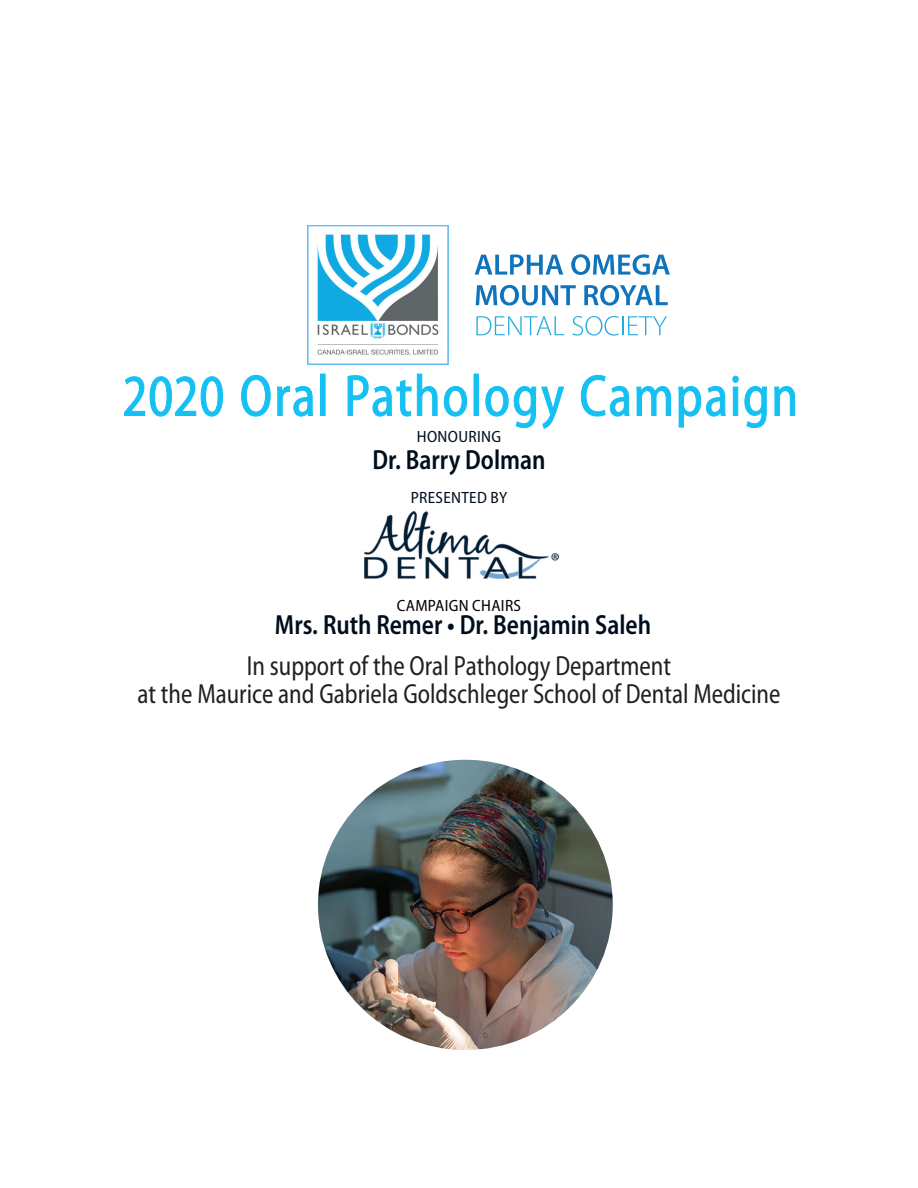
<style>
.page{position:relative;width:918px;height:1188px;background:#fff}
.page>*{position:absolute;margin:0;border:0;box-sizing:border-box;transform-origin:0 0}
.t1{font:semi-condensed 58.8px "Myriad Pro";letter-spacing:.03em;color:#15c0f2;scale:.89 1}
.t2{font:semi-condensed 27.75px/27.8px "Myriad Pro";color:#231f20;text-align:center;scale:.89 1}
.t3{font:600 semi-condensed 27.75px "Myriad Pro";color:#000d1c;scale:.91 1}
.t4{font:semi-condensed 16.35px "Myriad Pro";letter-spacing:.02em;color:#010d1b}
.t5{font:semi-condensed 16.35px "Myriad Pro";letter-spacing:.02em;color:#000001}
</style>
<div class="page">
<svg style="left:124px;top:376px;width:99px;height:41px"></svg>
<svg style="left:241px;top:375px;width:30px;height:42px"></svg>
<svg style="left:277px;top:386px;width:36px;height:31px"></svg>
<div style="left:320px;top:374px;width:5px;height:42px;border:1px solid #15c0f2"></div>
<svg style="left:347px;top:373px;width:91px;height:44px"></svg>
<svg style="left:444px;top:386px;width:23px;height:31px"></svg>
<div style="left:474px;top:374px;width:5px;height:42px;border:1px solid #15c0f2"></div>
<svg style="left:485px;top:386px;width:79px;height:43px"></svg>
<svg style="left:581px;top:375px;width:49px;height:42px"></svg>
<svg style="left:636px;top:386px;width:35px;height:30px"></svg>
<svg style="left:678px;top:386px;width:48px;height:42px"></svg>
<svg style="left:732px;top:376px;width:35px;height:52px"></svg>
<svg style="left:774px;top:386px;width:21px;height:30px"></svg>
<img style="left:317px;top:234px;width:122px;height:122px">
<div style="left:307px;top:225px;width:142px;height:140px;border:1px solid #66bff1"></div>
<img style="left:364px;top:511px;width:195px;height:68px">
<svg style="left:476px;top:316px;width:88px;height:19px"></svg>
<svg style="left:572px;top:316px;width:95px;height:20px"></svg>
<svg style="left:475px;top:254px;width:88px;height:21px"></svg>
<svg style="left:571px;top:254px;width:99px;height:21px"></svg>
<svg style="left:476px;top:285px;width:100px;height:21px"></svg>
<svg style="left:584px;top:285px;width:84px;height:21px"></svg>
<img style="left:318px;top:760px;width:295px;height:290px">
<h1 class="t1" style="left:122px;top:360px;width:761px">2020 Oral Pathology Campaign</h1>
<p class="t4" style="left:417px;top:427px;width:86px">HONOURING</p>
<p class="t3" style="left:372px;top:442px;width:192px">Dr. Barry Dolman</p>
<p class="t4" style="left:411px;top:487px;width:98px">PRESENTED BY</p>
<p class="t5" style="left:397px;top:595px;width:126px">CAMPAIGN CHAIRS</p>
<p class="t3" style="left:275px;top:607px;width:415px">Mrs. Ruth Remer • Dr. Benjamin Saleh</p>
<p class="t2" style="left:137px;top:652px;width:724px">In support of the Oral Pathology Department<br>at the Maurice and Gabriela Goldschleger School of Dental Medicine</p>
</div>
